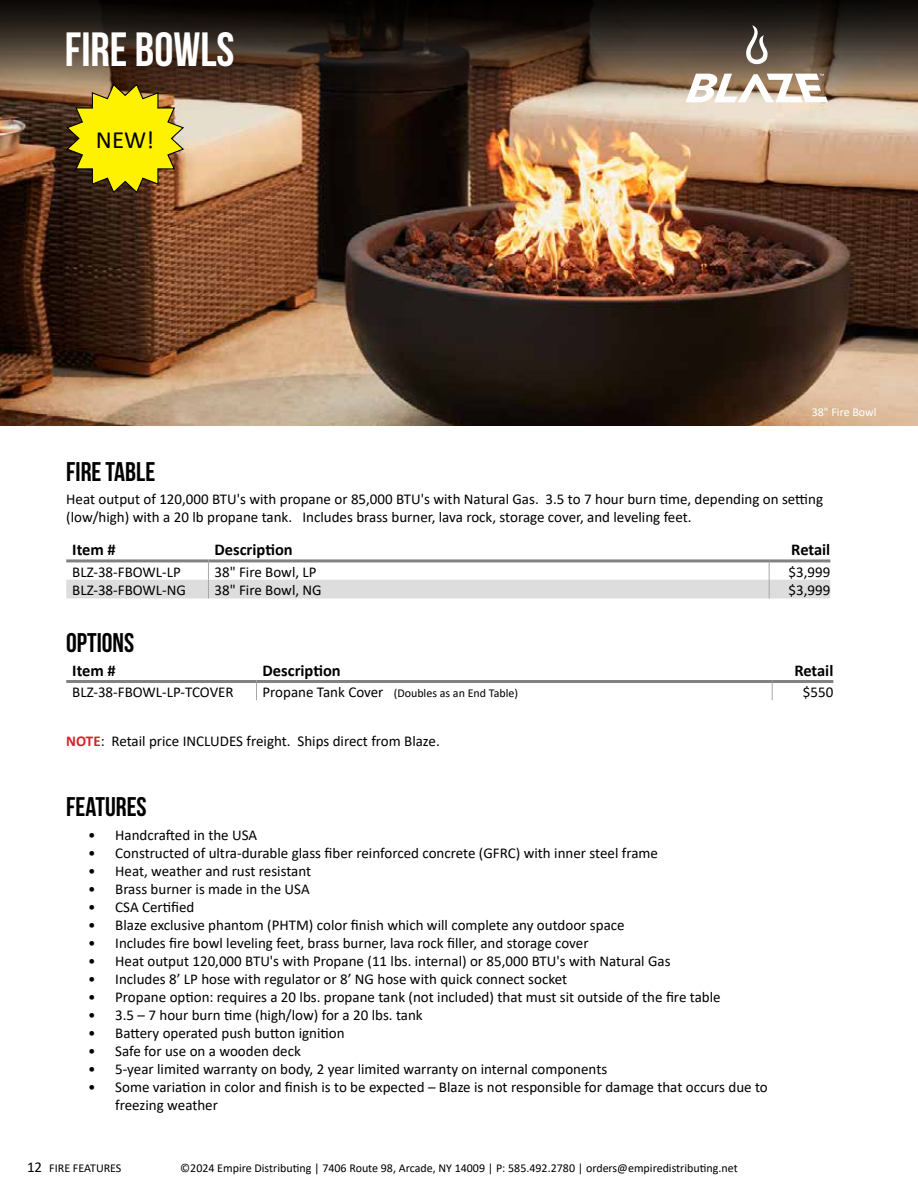
<style>
.page{position:relative;width:918px;height:1188px;background:#fff}
.page>*{position:absolute;margin:0;border:0;box-sizing:border-box;transform-origin:0 0}
.t1{font:48px "Bebas Neue";color:#fff}
.t2{font:27px "Bebas Neue";color:#000}
.t3{font:24.9px "Calibri";color:#000}
.t4{font:700 16.5px "Calibri";color:#000}
.t5{font:15px/18px "Calibri";color:#000}
.t6{font:12px "Calibri";color:#000}
.t7{font:12px "Calibri";color:#fff}
.s1{font-size:15px}
.s2{font-weight:700;color:#d2232a}
</style>
<div class="page">
<img style="left:0;top:0;width:918px;height:426px">
<svg style="left:66px;top:562px;width:764px;height:36px"></svg>
<hr style="left:66px;top:559px;width:142px;height:3px;background:#828282">
<hr style="left:208px;top:559px;width:561px;height:3px;background:#828282">
<hr style="left:769px;top:559px;width:61px;height:3px;background:#828282">
<svg style="left:256px;top:683px;width:1px;height:17px"></svg>
<svg style="left:772px;top:683px;width:1px;height:17px"></svg>
<hr style="left:66px;top:680px;width:190px;height:3px;background:#828282">
<hr style="left:256px;top:680px;width:516px;height:3px;background:#828282">
<hr style="left:772px;top:680px;width:61px;height:3px;background:#828282">
<svg style="left:746px;top:25px;width:22px;height:39px"></svg>
<svg style="left:686px;top:74px;width:142px;height:28px"></svg>
<svg style="left:65px;top:83px;width:120px;height:111px;background:#bea916"></svg>
<h1 class="t1" style="left:65px;top:24px;width:171px">FIRE BOWLS</h1>
<h3 class="t3" style="left:96px;top:122px;width:60px">NEW!</h3>
<h2 class="t2" style="left:66px;top:457px;width:91px">FIRE TABLE</h2>
<p class="t7" style="left:812px;top:403px;width:66px">38" Fire Bowl</p>
<p class="t5" style="left:66px;top:490px;width:758px">Heat output of 120,000 BTU's with propane or 85,000 BTU's with Natural Gas. 3.5 to 7 hour burn time, depending on setting (low/high) with a 20 lb propane tank. Includes brass burner, lava rock, storage cover, and leveling feet.</p>
<p class="t4" style="left:72px;top:538px;width:45px">Item #</p>
<p class="t4" style="left:214px;top:538px;width:80px">Description</p>
<p class="t4" style="left:791px;top:538px;width:41px">Retail</p>
<p class="t5" style="left:72px;top:562px;width:110px">BLZ-38-FBOWL-LP</p>
<p class="t5" style="left:214px;top:562px;width:104px">38" Fire Bowl, LP</p>
<p class="t5" style="left:789px;top:562px;width:43px">$3,999</p>
<p class="t5" style="left:72px;top:581px;width:115px">BLZ-38-FBOWL-NG</p>
<p class="t5" style="left:214px;top:581px;width:109px">38" Fire Bowl, NG</p>
<p class="t5" style="left:789px;top:581px;width:43px">$3,999</p>
<h2 class="t2" style="left:66px;top:628px;width:69px">OPTIONS</h2>
<p class="t4" style="left:72px;top:658px;width:45px">Item #</p>
<p class="t4" style="left:262px;top:658px;width:80px">Description</p>
<p class="t4" style="left:794px;top:658px;width:41px">Retail</p>
<p class="t5" style="left:72px;top:683px;width:163px">BLZ-38-FBOWL-LP-TCOVER</p>
<p class="t6" style="left:262px;top:685px;width:257px"><span class="s1">Propane Tank Cover</span> (Doubles as an End Table)</p>
<p class="t5" style="left:803px;top:683px;width:32px">$550</p>
<p class="t5" style="left:66px;top:731px;width:375px"><span class="s2">NOTE</span>: Retail price INCLUDES freight. Ships direct from Blaze.</p>
<h2 class="t2" style="left:66px;top:792px;width:82px">FEATURES</h2>
<p class="t5" style="left:88px;top:826px;width:171px">• Handcrafted in the USA</p>
<p class="t5" style="left:88px;top:844px;width:571px">• Constructed of ultra-durable glass fiber reinforced concrete (GFRC) with inner steel frame</p>
<p class="t5" style="left:88px;top:862px;width:224px">• Heat, weather and rust resistant</p>
<p class="t5" style="left:88px;top:880px;width:223px">• Brass burner is made in the USA</p>
<p class="t5" style="left:88px;top:898px;width:108px">• CSA Certified</p>
<p class="t5" style="left:88px;top:916px;width:538px">• Blaze exclusive phantom (PHTM) color finish which will complete any outdoor space</p>
<p class="t5" style="left:88px;top:934px;width:502px">• Includes fire bowl leveling feet, brass burner, lava rock filler, and storage cover</p>
<p class="t5" style="left:88px;top:952px;width:584px">• Heat output 120,000 BTU's with Propane (11 lbs. internal) or 85,000 BTU's with Natural Gas</p>
<p class="t5" style="left:88px;top:970px;width:480px">• Includes 8’ LP hose with regulator or 8’ NG hose with quick connect socket</p>
<p class="t5" style="left:88px;top:988px;width:634px">• Propane option: requires a 20 lbs. propane tank (not included) that must sit outside of the fire table</p>
<p class="t5" style="left:88px;top:1006px;width:336px">• 3.5 – 7 hour burn time (high/low) for a 20 lbs. tank</p>
<p class="t5" style="left:88px;top:1024px;width:258px">• Battery operated push button ignition</p>
<p class="t5" style="left:88px;top:1042px;width:214px">• Safe for use on a wooden deck</p>
<p class="t5" style="left:88px;top:1060px;width:521px">• 5-year limited warranty on body, 2 year limited warranty on internal components</p>
<p class="t5" style="left:115px;top:1078px;width:654px;text-indent:-27px">• Some variation in color and finish is to be expected – Blaze is not responsible for damage that occurs due to freezing weather</p>
<p class="t6" style="left:27px;top:1159px;width:96px"><span class="s1">12</span> FIRE FEATURES</p>
<p class="t6" style="left:180px;top:1159px;width:559px">©2024 Empire Distributing | 7406 Route 98, Arcade, NY 14009 | P: 585.492.2780 | orders@empiredistributing.net</p>
</div>
